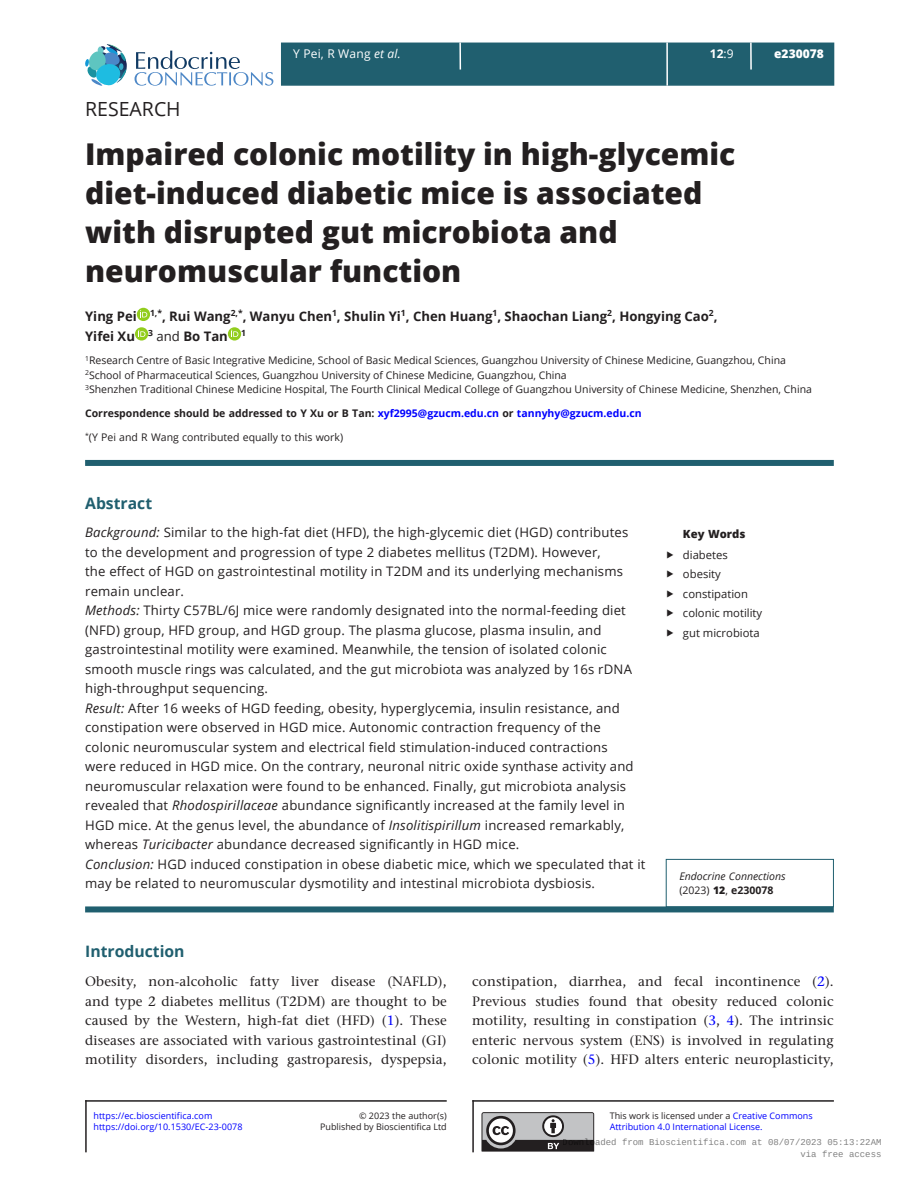
<style>
.page{position:relative;width:919px;height:1187px;background:#fff}
.page>*{position:absolute;margin:0;border:0;box-sizing:border-box;transform-origin:0 0}
.CT{font:800 30px/39px "Open Sans";color:#231f20}
.AT{font:19.5px "Open Sans";color:#231f20}
.H1_Rule{font:700 15.75px "Open Sans";color:#205f6f}
.ABS_H{font:700 15.75px "Open Sans";color:#205f6f}
.TXT{font:500 13.5px/19.5px "Stone Serif ITC Pro";letter-spacing:.01em;color:#231f20;text-align:justify}
.ABS_TXT{font:13.2px/19.5px "Open Sans";letter-spacing:.015em;color:#231f20}
.ABS_TXT_L{font:13.2px/19.5px "Open Sans";letter-spacing:.015em;color:#231f20}
.AU{font:700 13.2px/19.5px "Open Sans";color:#231f20}
.t1{font:12px "Open Sans";letter-spacing:.015em;color:#fff}
.t2{font:800 12px "Open Sans";color:#fff}
.t3{font:700 12px "Open Sans";color:#fff}
.t4{font:11.25px "Open Sans";color:#231f20}
.Keywords_Head{font:800 11.25px "Open Sans";color:#231f20}
.Address{font:10.5px "Open Sans";color:#231f20}
.Corres{font:700 10.5px "Open Sans";color:#231f20}
.FN{font:10.5px "Open Sans";color:#231f20}
.Corres-2{font:italic 10.5px "Open Sans";color:#231f20}
.Corres-3{font:10.5px "Open Sans";color:#231f20}
.t5{font:9px "Open Sans";letter-spacing:.005em;color:#00f}
.t6{font:9px/11.4px "Open Sans";color:#231f20;text-align:right}
.t7{font:9px/12px "Liberation Mono";color:rgb(0 0 0/.5);text-align:right}
.s1{font-style:italic}
.s2{font-weight:400}
.s3{color:#00f}
.s4{font-weight:800}
.s5{font-weight:700}
</style>
<div class="page">
<div style="left:281px;top:43px;width:553px;height:43px;background:#205f6f;border:2px solid #205f6f"></div>
<svg style="left:750px;top:43px;width:1px;height:27px"></svg>
<hr style="left:666px;top:43px;width:2px;height:43px;background:#fff">
<hr style="left:459px;top:43px;width:2px;height:27px;background:#fff">
<svg style="left:134px;top:51px;width:139px;height:35px"></svg>
<svg style="left:85px;top:44px;width:42px;height:42px"></svg>
<div style="left:665px;top:859px;width:168px;height:48px;border:1px solid #205f6f"></div>
<svg style="left:137px;top:308px;width:13px;height:13px"></svg>
<svg style="left:140px;top:310px;width:7px;height:7px"></svg>
<svg style="left:135px;top:327px;width:13px;height:13px"></svg>
<svg style="left:138px;top:330px;width:7px;height:7px"></svg>
<div style="left:228px;top:327px;width:13px;height:13px;background:#92cd1d;border-radius:50%"></div>
<svg style="left:231px;top:330px;width:7px;height:7px"></svg>
<div style="left:85px;top:460px;width:748px;height:6px;background:#205f6f"></div>
<div style="left:85px;top:906px;width:748px;height:6px;background:#205f6f"></div>
<svg style="left:481px;top:1112px;width:113px;height:39px"></svg>
<hr style="left:472px;top:1100px;width:361px;height:1px;background:#231f20">
<hr style="left:472px;top:1100px;width:2px;height:52px;background:#231f20">
<hr style="left:85px;top:1100px;width:361px;height:1px;background:#231f20">
<hr style="left:85px;top:1100px;width:2px;height:52px;background:#231f20">
<p class="t1" style="left:293px;top:46px;width:109px">Y Pei, R Wang <span class="s1">et al.</span></p>
<p class="t3" style="left:709px;top:46px;width:25px">12<span class="s2">:9</span></p>
<p class="t2" style="left:774px;top:45px;width:51px">e230078</p>
<p class="AT" style="left:85px;top:96px;width:97px">RESEARCH</p>
<p class="CT" style="left:85px;top:133px;width:651px">Impaired colonic motility in high-glycemic diet-induced diabetic mice is associated with disrupted gut microbiota and neuromuscular function</p>
<p class="AU" style="left:85px;top:306px;width:634px">Ying Pei <sup>1,*</sup>, Rui Wang<sup>2,*</sup>, Wanyu Chen<sup>1</sup>, Shulin Yi<sup>1</sup>, Chen Huang<sup>1</sup>, Shaochan Liang<sup>2</sup>, Hongying Cao<sup>2</sup>,<br>Yifei Xu <sup>3</sup> <span class="s2">and</span> Bo Tan <sup>1</sup></p>
<p class="Address" style="left:85px;top:353px;width:702px"><sup>1</sup>Research Centre of Basic Integrative Medicine, School of Basic Medical Sciences, Guangzhou University of Chinese Medicine, Guangzhou, China</p>
<p class="Address" style="left:85px;top:368px;width:483px"><sup>2</sup>School of Pharmaceutical Sciences, Guangzhou University of Chinese Medicine, Guangzhou, China</p>
<p class="Address" style="left:85px;top:382px;width:728px"><sup>3</sup>Shenzhen Traditional Chinese Medicine Hospital, The Fourth Clinical Medical College of Guangzhou University of Chinese Medicine, Shenzhen, China</p>
<p class="Corres" style="left:85px;top:406px;width:558px">Correspondence should be addressed to Y Xu or B Tan: <span class="s3">xyf2995@gzucm.edu.cn</span> or <span class="s3">tannyhy@gzucm.edu.cn</span></p>
<p class="FN" style="left:85px;top:430px;width:259px"><sup>*</sup>(Y Pei and R Wang contributed equally to this work)</p>
<p class="ABS_H" style="left:85px;top:492px;width:69px">Abstract</p>
<p class="ABS_TXT" style="left:85px;top:522px;width:544px"><span class="s1">Background:</span> Similar to the high-fat diet (HFD), the high-glycemic diet (HGD) contributes to the development and progression of type 2 diabetes mellitus (T2DM). However,<br>the effect of HGD on gastrointestinal motility in T2DM and its underlying mechanisms remain unclear.</p>
<p class="ABS_TXT" style="left:85px;top:600px;width:548px"><span class="s1">Methods:</span> Thirty C57BL/6J mice were randomly designated into the normal-feeding diet (NFD) group, HFD group, and HGD group. The plasma glucose, plasma insulin, and gastrointestinal motility were examined. Meanwhile, the tension of isolated colonic smooth muscle rings was calculated, and the gut microbiota was analyzed by 16s rDNA high-throughput sequencing.</p>
<p class="ABS_TXT" style="left:85px;top:698px;width:550px"><span class="s1">Result:</span> After 16 weeks of HGD feeding, obesity, hyperglycemia, insulin resistance, and constipation were observed in HGD mice. Autonomic contraction frequency of the colonic neuromuscular system and electrical field stimulation-induced contractions were reduced in HGD mice. On the contrary, neuronal nitric oxide synthase activity and neuromuscular relaxation were found to be enhanced. Finally, gut microbiota analysis revealed that <span class="s1">Rhodospirillaceae</span> abundance significantly increased at the family level in HGD mice. At the genus level, the abundance of <span class="s1">Insolitispirillum</span> increased remarkably, whereas <span class="s1">Turicibacter</span> abundance decreased significantly in HGD mice.</p>
<p class="ABS_TXT_L" style="left:85px;top:854px;width:562px"><span class="s1">Conclusion:</span> HGD induced constipation in obese diabetic mice, which we speculated that it may be related to neuromuscular dysmotility and intestinal microbiota dysbiosis.</p>
<p class="Keywords_Head" style="left:683px;top:525px;width:64px">Key Words</p>
<p class="t4" style="left:683px;top:546px;width:46px">diabetes</p>
<p class="t4" style="left:683px;top:566px;width:39px">obesity</p>
<p class="t4" style="left:683px;top:585px;width:66px">constipation</p>
<p class="t4" style="left:683px;top:605px;width:81px">colonic motility</p>
<p class="t4" style="left:683px;top:624px;width:78px">gut microbiota</p>
<p class="Corres-2" style="left:679px;top:868px;width:108px">Endocrine Connections</p>
<p class="Corres-3" style="left:679px;top:883px;width:95px">(2023) <span class="s4">12</span>, <span class="s5">e230078</span></p>
<p class="H1_Rule" style="left:85px;top:939px;width:101px">Introduction</p>
<p class="TXT" style="left:85px;top:971px;width:363px">Obesity, non-alcoholic fatty liver disease (NAFLD), and type 2 diabetes mellitus (T2DM) are thought to be caused by the Western, high-fat diet (HFD) (<span class="s3">1</span>). These diseases are associated with various gastrointestinal (GI) motility disorders, including gastroparesis, dyspepsia,</p>
<p class="TXT" style="left:472px;top:971px;width:363px">constipation, diarrhea, and fecal incontinence (<span class="s3">2</span>).<br>Previous studies found that obesity reduced colonic motility, resulting in constipation (<span class="s3">3</span>, <span class="s3">4</span>). The intrinsic enteric nervous system (ENS) is involved in regulating colonic motility (<span class="s3">5</span>). HFD alters enteric neuroplasticity,</p>
<p class="t5" style="left:93px;top:1109px;width:120px">https://ec.bioscientifica.com</p>
<p class="t6" style="left:320px;top:1109px;width:128px">© 2023 the author(s)<br>Published by Bioscientifica Ltd</p>
<p class="t6" style="left:609px;top:1109px;width:204px">This work is licensed under a <span class="s3">Creative Commons</span></p>
<p class="t5" style="left:93px;top:1120px;width:151px">https://doi.org/10.1530/EC-23-0078</p>
<p class="t5" style="left:609px;top:1120px;width:154px">Attribution 4.0 International License.</p>
<p class="t7" style="left:562px;top:1136px;width:320px">Downloaded from Bioscientifica.com at 08/07/2023 05:13:22AM via free access</p>
</div>
